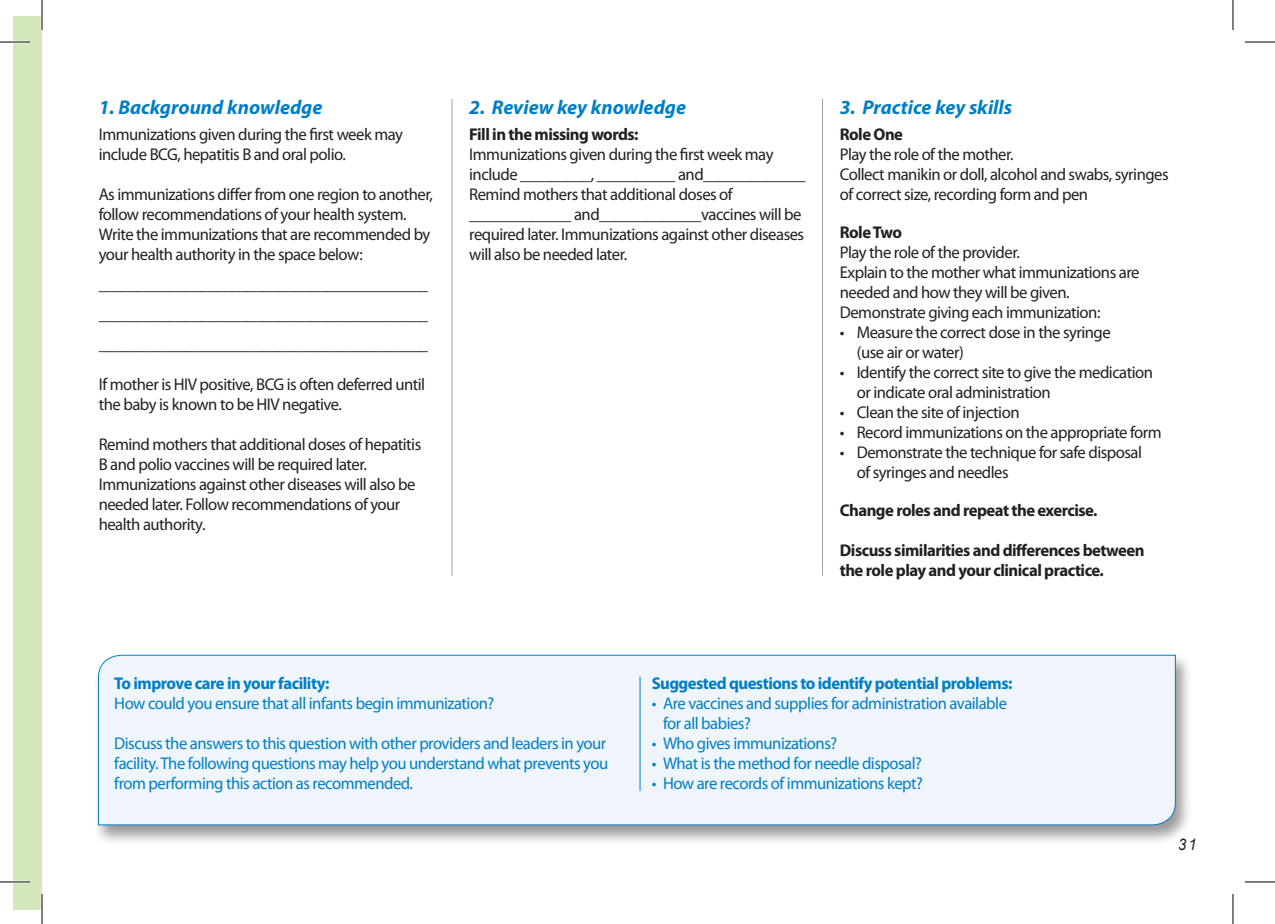
<style>
.page{position:relative;width:1275px;height:924px;background:#fff}
.page>*{position:absolute;margin:0;border:0;box-sizing:border-box;transform-origin:0 0}
.t1{font:italic 700 20px "Myriad Pro";color:#007ec5}
.t2{font:17px/20px "Myriad Pro";letter-spacing:-.03em;color:#231f20}
.t3{font:17px/20px "Myriad Pro";letter-spacing:-.03em;color:#007ec5;text-align:justify}
.t4{font:700 17px/20px "Myriad Pro";letter-spacing:-.03em;color:#231f20}
.t5{font:700 17px "Myriad Pro";letter-spacing:-.03em;color:#007ec5}
.t6{font:italic 16px "Arial";color:#231f20;scale:.91 1}
</style>
<div class="page">
<div style="left:14px;top:16px;width:28px;height:893px;background:#d5e8bd"></div>
<div style="left:93px;top:653px;width:1099px;height:192px;background:#231f20;opacity:.45"></div>
<div style="left:98px;top:654px;width:1078px;height:171px;background:#eff5fb"></div>
<hr style="left:451px;top:99px;width:1px;height:476px;background:#231f20">
<hr style="left:822px;top:99px;width:1px;height:476px;background:#231f20">
<hr style="left:639px;top:676px;width:1px;height:114px;background:#007ec5">
<hr style="left:0;top:41px;width:30px;height:2px;background:#fff">
<hr style="left:0;top:880px;width:30px;height:2px;background:#fff">
<hr style="left:41px;top:0;width:2px;height:30px;background:#fff">
<hr style="left:41px;top:893px;width:2px;height:30px;background:#fff">
<hr style="left:0;top:42px;width:30px;height:1px;background:#000">
<hr style="left:1245px;top:42px;width:30px;height:1px;background:#000">
<hr style="left:0;top:881px;width:30px;height:1px;background:#000">
<hr style="left:1245px;top:881px;width:30px;height:1px;background:#000">
<hr style="left:42px;top:0;width:1px;height:30px;background:#000">
<hr style="left:42px;top:893px;width:1px;height:30px;background:#000">
<hr style="left:1232px;top:0;width:1px;height:30px;background:#000">
<hr style="left:1232px;top:893px;width:1px;height:30px;background:#000">
<p class="t1" style="left:99px;top:94px;width:225px">1. Background knowledge</p>
<p class="t2" style="left:99px;top:123px;width:306px">Immunizations given during the first week may include BCG, hepatitis B and oral polio.</p>
<p class="t2" style="left:99px;top:183px;width:336px">As immunizations differ from one region to another, follow recommendations of your health system.<br>Write the immunizations that are recommended by your health authority in the space below:</p>
<p class="t2" style="left:99px;top:268px;width:331px;line-height:30px;text-align:justify">__________________________________________ __________________________________________ __________________________________________</p>
<p class="t2" style="left:99px;top:373px;width:328px">If mother is HIV positive, BCG is often deferred until the baby is known to be HIV negative.</p>
<p class="t2" style="left:99px;top:433px;width:324px">Remind mothers that additional doses of hepatitis B and polio vaccines will be required later.<br>Immunizations against other diseases will also be needed later. Follow recommendations of your health authority.</p>
<p class="t1" style="left:469px;top:94px;width:218px">2. Review key knowledge</p>
<p class="t4" style="left:469px;top:123px;width:171px">Fill in the missing words:</p>
<p class="t2" style="left:469px;top:143px;width:338px">Immunizations given during the first week may include _________, __________ and_____________ Remind mothers that additional doses of _____________ and_____________vaccines will be required later. Immunizations against other diseases will also be needed later.</p>
<p class="t1" style="left:839px;top:94px;width:174px">3. Practice key skills</p>
<p class="t4" style="left:839px;top:123px;width:65px">Role One</p>
<p class="t2" style="left:839px;top:143px;width:330px">Play the role of the mother.<br>Collect manikin or doll, alcohol and swabs, syringes of correct size, recording form and pen</p>
<p class="t4" style="left:839px;top:221px;width:64px">Role Two</p>
<p class="t2" style="left:839px;top:242px;width:301px">Play the role of the provider.<br>Explain to the mother what immunizations are needed and how they will be given.<br>Demonstrate giving each immunization:</p>
<p class="t2" style="left:856px;top:322px;width:255px;text-indent:-17px">• Measure the correct dose in the syringe (use air or water)</p>
<p class="t2" style="left:856px;top:361px;width:298px;text-indent:-17px">• Identify the correct site to give the medication or indicate oral administration</p>
<p class="t2" style="left:839px;top:401px;width:181px">• Clean the site of injection</p>
<p class="t2" style="left:839px;top:421px;width:323px">• Record immunizations on the appropriate form</p>
<p class="t2" style="left:856px;top:441px;width:287px;text-indent:-17px">• Demonstrate the technique for safe disposal of syringes and needles</p>
<p class="t4" style="left:839px;top:499px;width:259px">Change roles and repeat the exercise.</p>
<p class="t4" style="left:839px;top:539px;width:306px">Discuss similarities and differences between the role play and your clinical practice.</p>
<p class="t5" style="left:114px;top:672px;width:216px">To improve care in your facility:</p>
<p class="t3" style="left:114px;top:693px;width:381px">How could you ensure that all infants begin immunization?</p>
<p class="t3" style="left:114px;top:733px;width:495px">Discuss the answers to this question with other providers and leaders in your facility. The following questions may help you understand what prevents you from performing this action as recommended.</p>
<p class="t5" style="left:651px;top:672px;width:362px">Suggested questions to identify potential problems:</p>
<p class="t3" style="left:663px;top:693px;width:345px;text-indent:-11px">• Are vaccines and supplies for administration available for all babies?</p>
<p class="t3" style="left:651px;top:733px;width:187px">• Who gives immunizations?</p>
<p class="t3" style="left:651px;top:753px;width:272px">• What is the method for needle disposal?</p>
<p class="t3" style="left:651px;top:773px;width:273px">• How are records of immunizations kept?</p>
<p class="t6" style="left:1178px;top:833px;width:22px">31</p>
</div>
